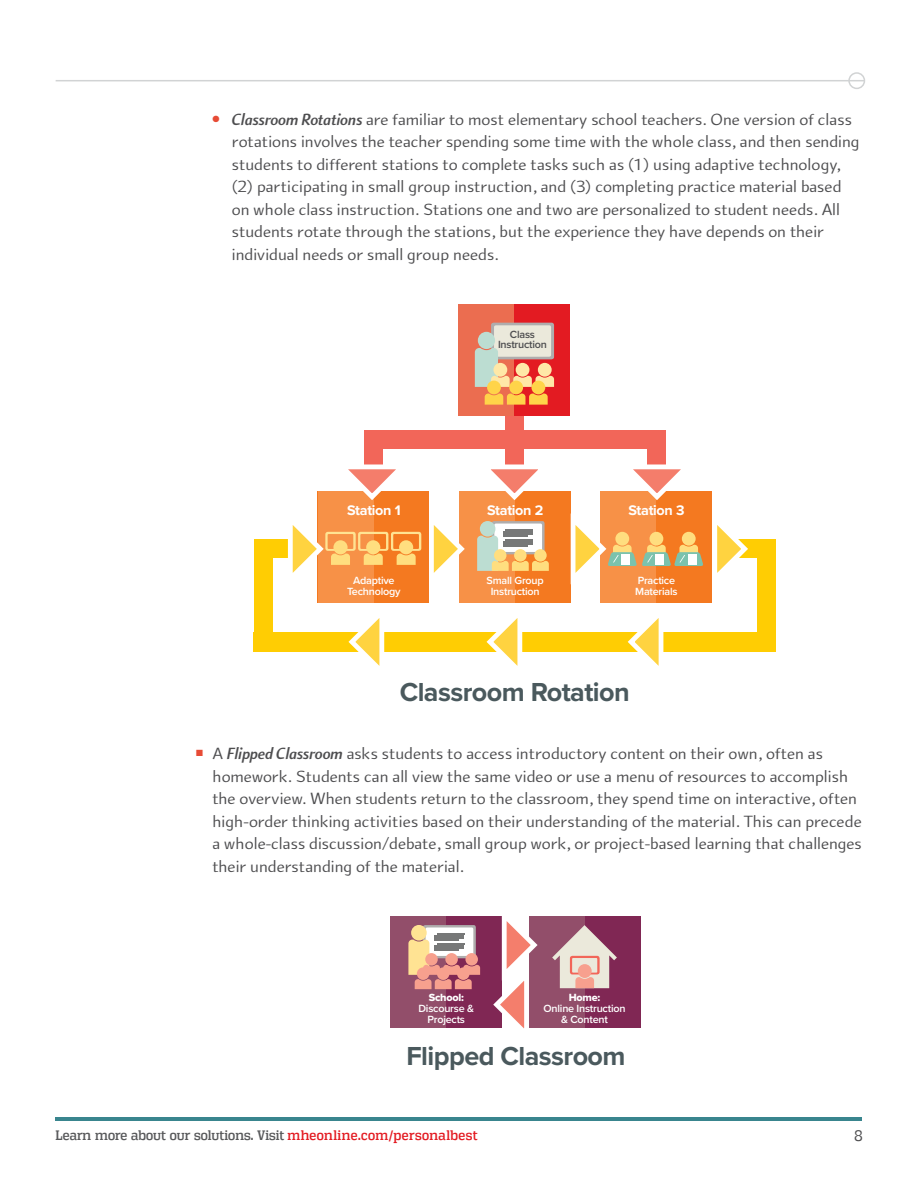
<style>
.page{position:relative;width:918px;height:1188px;background:#fff}
.page>*{position:absolute;margin:0;border:0;box-sizing:border-box;transform-origin:0 0}
.t1{font:700 27px "Proxima Nova";letter-spacing:-.02em;color:#4a595d}
.t2{font:17.25px/22.5px "Arum Sans";color:#4d4d4f}
.t3{font:15px "Vectipede Bk";color:#4d4d4f}
.t4{font:700 14.4px "Proxima Nova";letter-spacing:-.02em;color:#fff}
.t5{font:13.5px "Vectipede Rg";color:#58595b}
.t6{font:600 10.8px/10.8px "Proxima Nova";letter-spacing:-.02em;color:#fff;text-align:center}
.t7{font:600 10.8px/9.6px "Proxima Nova";letter-spacing:-.02em;color:#4d4d4f;text-align:center}
.t8{font:10.8px "Proxima Nova Extrabld";letter-spacing:-.02em;color:#fff}
.s1{font-weight:700;font-style:italic}
.s2{color:#e31b22}
</style>
<div class="page">
<hr style="left:56px;top:1118px;width:806px;height:3px;background:#39858e">
<div style="left:848px;top:72px;width:17px;height:17px;border:2px solid #d1d3d4;border-radius:50%"></div>
<hr style="left:56px;top:80px;width:808px;height:1px;background:#d1d3d4">
<div style="left:364px;top:431px;width:19px;height:49px;background:#f26659"></div>
<div style="left:757px;top:540px;width:19px;height:110px;background:#ffcd03"></div>
<div style="left:726px;top:540px;width:50px;height:18px;background:#ffcd03"></div>
<div style="left:254px;top:540px;width:46px;height:18px;background:#ffcd03"></div>
<div style="left:647px;top:431px;width:19px;height:49px;background:#f26659"></div>
<div style="left:254px;top:546px;width:18px;height:104px;background:#ffcd03"></div>
<div style="left:505px;top:383px;width:19px;height:97px;background:#f26659"></div>
<div style="left:372px;top:431px;width:286px;height:18px;background:#f26659"></div>
<div style="left:254px;top:632px;width:522px;height:20px;background:#ffcd03"></div>
<div style="left:318px;top:492px;width:111px;height:111px;background:#f47920"></div>
<div style="left:459px;top:492px;width:111px;height:111px;background:#f47920"></div>
<div style="left:600px;top:492px;width:112px;height:111px;background:#f47920"></div>
<div style="left:318px;top:492px;width:55px;height:111px;background:#f79147"></div>
<div style="left:459px;top:492px;width:56px;height:111px;background:#f79147"></div>
<div style="left:600px;top:492px;width:56px;height:111px;background:#f79147"></div>
<svg style="left:477px;top:521px;width:72px;height:50px;background:#d8c8a5"></svg>
<svg style="left:616px;top:464px;width:78px;height:36px"></svg>
<svg style="left:473px;top:464px;width:78px;height:36px"></svg>
<svg style="left:331px;top:464px;width:78px;height:40px"></svg>
<svg style="left:284px;top:512px;width:181px;height:78px"></svg>
<svg style="left:570px;top:512px;width:181px;height:78px"></svg>
<svg style="left:627px;top:618px;width:37px;height:48px"></svg>
<svg style="left:486px;top:618px;width:37px;height:48px"></svg>
<svg style="left:348px;top:618px;width:37px;height:48px"></svg>
<div style="left:459px;top:304px;width:111px;height:112px;background:#e31b22"></div>
<div style="left:459px;top:304px;width:55px;height:112px;background:#eb6d50"></div>
<div style="left:487px;top:381px;width:14px;height:13px;background:#ffd449;border-radius:50%"></div>
<div style="left:509px;top:381px;width:14px;height:13px;background:#ffd449;border-radius:50%"></div>
<svg style="left:475px;top:323px;width:79px;height:64px"></svg>
<div style="left:538px;top:363px;width:14px;height:14px;background:#ffe8a7;border-radius:50%"></div>
<svg style="left:485px;top:394px;width:63px;height:11px"></svg>
<div style="left:531px;top:381px;width:14px;height:13px;background:#ffd449;border-radius:50%"></div>
<div style="left:529px;top:916px;width:111px;height:112px;background:#802754"></div>
<div style="left:391px;top:916px;width:111px;height:112px;background:#802754"></div>
<div style="left:529px;top:916px;width:56px;height:112px;background:#924e6a"></div>
<div style="left:391px;top:916px;width:55px;height:112px;background:#924e6a"></div>
<svg style="left:408px;top:925px;width:72px;height:64px;background:#d4a598"></svg>
<svg style="left:493px;top:916px;width:45px;height:113px"></svg>
<svg style="left:552px;top:925px;width:65px;height:63px"></svg>
<div style="left:578px;top:964px;width:14px;height:14px;background:#f7a08e;border-radius:50%"></div>
<p class="t2" style="left:232px;top:108px;width:629px;text-indent:-19px"><sup>●</sup> <span class="s1">Classroom Rotations</span> are familiar to most elementary school teachers. One version of class rotations involves the teacher spending some time with the whole class, and then sending students to different stations to complete tasks such as (1) using adaptive technology, (2) participating in small group instruction, and (3) completing practice material based on whole class instruction. Stations one and two are personalized to student needs. All students rotate through the stations, but the experience they have depends on their individual needs or small group needs.</p>
<p class="t7" style="left:498px;top:329px;width:50px">Class<br>Instruction</p>
<p class="t4" style="left:347px;top:500px;width:55px">Station 1</p>
<p class="t4" style="left:487px;top:500px;width:58px">Station 2</p>
<p class="t4" style="left:628px;top:500px;width:58px">Station 3</p>
<p class="t6" style="left:347px;top:575px;width:55px">Adaptive<br>Technology</p>
<p class="t6" style="left:487px;top:575px;width:59px">Small Group<br>Instruction</p>
<p class="t6" style="left:635px;top:575px;width:44px;text-align:left">Practice<br>Materials</p>
<h1 class="t1" style="left:400px;top:672px;width:232px">Classroom Rotation</h1>
<p class="t2" style="left:212px;top:743px;width:651px;text-indent:-16px"><sup>■</sup> A <span class="s1">Flipped Classroom</span> asks students to access introductory content on their own, often as homework. Students can all view the same video or use a menu of resources to accomplish the overview. When students return to the classroom, they spend time on interactive, often high-order thinking activities based on their understanding of the material. This can precede a whole-class discussion/debate, small group work, or project-based learning that challenges their understanding of the material.</p>
<p class="t8" style="left:429px;top:990px;width:37px">School:</p>
<p class="t6" style="left:419px;top:1003px;width:57px">Discourse &amp;<br>Projects</p>
<p class="t8" style="left:569px;top:990px;width:33px">Home:</p>
<p class="t6" style="left:544px;top:1003px;width:83px">Online Instruction &amp; Content</p>
<h1 class="t1" style="left:406px;top:1036px;width:221px">Flipped Classroom</h1>
<p class="t5" style="left:56px;top:1127px;width:423px">Learn more about our solutions. Visit <span class="s2">mheonline.com/personalbest</span></p>
<p class="t3" style="left:854px;top:1127px;width:10px">8</p>
</div>
